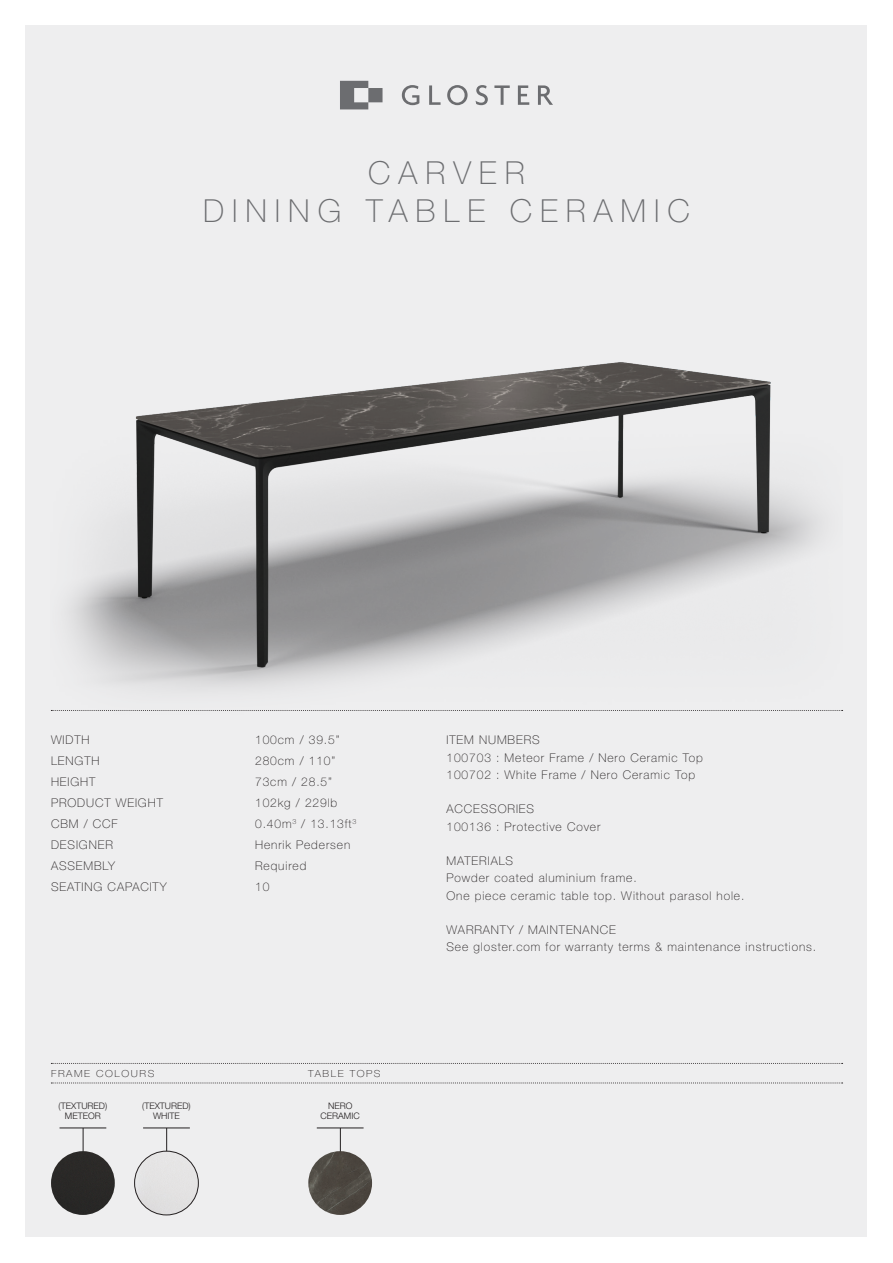
<style>
.page{position:relative;width:893px;height:1263px;background:#fff}
.page>*{position:absolute;margin:0;border:0;box-sizing:border-box;transform-origin:0 0}
.t1{font:100 31.8px "Helvetica Neue LT Pro";letter-spacing:.25em;color:#6c6d70}
.t2{font:100 12px "Helvetica Neue LT Pro";letter-spacing:.075em;color:#231f20}
.t3{font:100 9.75px "Helvetica Neue LT Pro";letter-spacing:.15em;color:#231f20;scale:1.08 1}
.t4{font:300 9px "Helvetica Neue LT Pro";color:#231f20}
</style>
<div class="page">
<div style="left:26px;top:26px;width:841px;height:1211px;background:#eeeeef"></div>
<svg style="left:340px;top:81px;width:213px;height:28px"></svg>
<svg style="left:51px;top:1083px;width:792px;height:1px"></svg>
<svg style="left:51px;top:1063px;width:792px;height:1px"></svg>
<img style="left:51px;top:362px;width:791px;height:349px">
<hr style="left:60px;top:1128px;width:46px;height:1px;background:#231f20">
<svg style="left:83px;top:1128px;width:1px;height:23px"></svg>
<div style="left:51px;top:1151px;width:64px;height:64px;background:#2a2827;border-radius:32px"></div>
<hr style="left:143px;top:1128px;width:47px;height:1px;background:#231f20">
<svg style="left:166px;top:1128px;width:1px;height:23px"></svg>
<div style="left:135px;top:1151px;width:63px;height:64px;background:#e4e3e3;border-radius:32px"></div>
<div style="left:134px;top:1151px;width:65px;height:64px;border:1px solid #231f20;border-radius:50%"></div>
<hr style="left:317px;top:1128px;width:47px;height:1px;background:#231f20">
<svg style="left:340px;top:1128px;width:1px;height:23px"></svg>
<img style="left:308px;top:1151px;width:64px;height:64px;border-radius:32px">
<p class="t1" style="left:368px;top:154px;width:158px">CARVER</p>
<p class="t1" style="left:203px;top:192px;width:488px">DINING TABLE CERAMIC</p>
<p class="t2" style="left:51px;top:733px;width:40px">WIDTH</p>
<p class="t2" style="left:51px;top:754px;width:50px">LENGTH</p>
<p class="t2" style="left:51px;top:775px;width:46px">HEIGHT</p>
<p class="t2" style="left:51px;top:796px;width:113px">PRODUCT WEIGHT</p>
<p class="t2" style="left:51px;top:817px;width:68px">CBM / CCF</p>
<p class="t2" style="left:51px;top:838px;width:63px">DESIGNER</p>
<p class="t2" style="left:51px;top:859px;width:66px">ASSEMBLY</p>
<p class="t2" style="left:51px;top:880px;width:117px">SEATING CAPACITY</p>
<p class="t2" style="left:255px;top:733px;width:86px">100cm / 39.5”</p>
<p class="t2" style="left:255px;top:754px;width:82px">280cm / 110”</p>
<p class="t2" style="left:255px;top:775px;width:78px">73cm / 28.5”</p>
<p class="t2" style="left:255px;top:796px;width:84px">102kg / 229lb</p>
<p class="t2" style="left:255px;top:817px;width:103px">0.40m<sup>3</sup> / 13.13ft<sup>3</sup></p>
<p class="t2" style="left:255px;top:838px;width:97px">Henrik Pedersen</p>
<p class="t2" style="left:255px;top:859px;width:53px">Required</p>
<p class="t2" style="left:255px;top:880px;width:16px">10</p>
<p class="t3" style="left:51px;top:1067px;width:97px">FRAME COLOURS</p>
<p class="t4" style="left:59px;top:1100px;width:50px">(TEXTURED)</p>
<p class="t4" style="left:65px;top:1111px;width:37px">METEOR</p>
<p class="t4" style="left:142px;top:1100px;width:50px">(TEXTURED)</p>
<p class="t4" style="left:153px;top:1111px;width:28px">WHITE</p>
<p class="t3" style="left:308px;top:1067px;width:68px">TABLE TOPS</p>
<p class="t4" style="left:328px;top:1100px;width:26px">NERO</p>
<p class="t4" style="left:321px;top:1111px;width:41px">CERAMIC</p>
<p class="t2" style="left:446px;top:733px;width:95px">ITEM NUMBERS</p>
<p class="t2" style="left:446px;top:750px;width:258px">100703 : Meteor Frame / Nero Ceramic Top</p>
<p class="t2" style="left:446px;top:767px;width:250px">100702 : White Frame / Nero Ceramic Top</p>
<p class="t2" style="left:446px;top:802px;width:89px">ACCESSORIES</p>
<p class="t2" style="left:446px;top:819px;width:155px">100136 : Protective Cover</p>
<p class="t2" style="left:446px;top:854px;width:68px">MATERIALS</p>
<p class="t2" style="left:446px;top:871px;width:192px">Powder coated aluminium frame.</p>
<p class="t2" style="left:446px;top:888px;width:299px">One piece ceramic table top. Without parasol hole.</p>
<p class="t2" style="left:446px;top:923px;width:171px">WARRANTY / MAINTENANCE</p>
<p class="t2" style="left:446px;top:940px;width:371px">See gloster.com for warranty terms &amp; maintenance instructions.</p>
</div>
